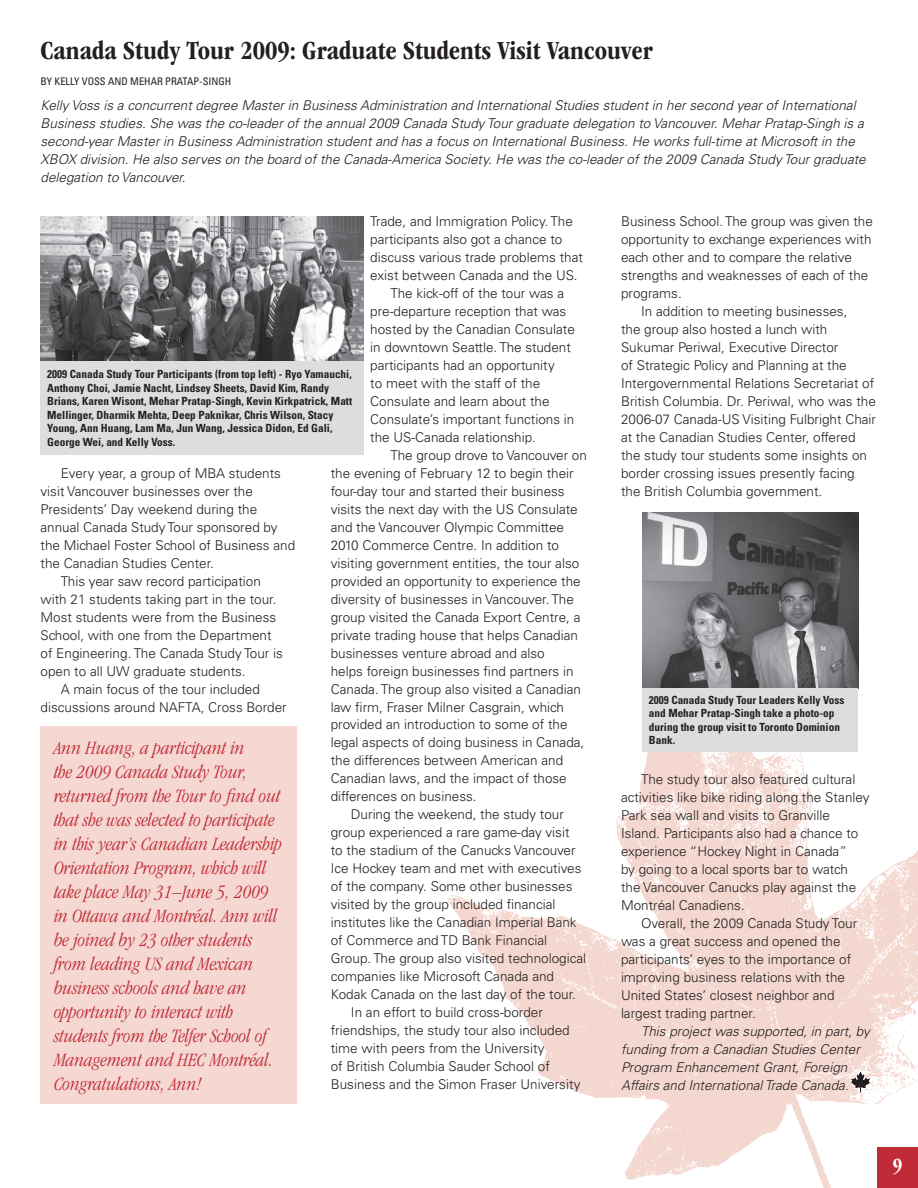
<style>
.page{position:relative;width:918px;height:1188px;background:#fff}
.page>*{position:absolute;margin:0;border:0;box-sizing:border-box;transform-origin:0 0}
.t1{font:700 condensed 27px "ITC Garamond Std";color:#231f20}
.t2{font:700 condensed 21px "ITC Garamond Std";color:#fff}
.t3{font:italic 300 condensed 19.5px/24px "ITC Garamond Std";color:#bf2b37}
.t4{font:300 13.5px/18px "Univers LT Std";color:#231f20}
.t5{font:italic 300 13.5px/18px "Univers LT Std";color:#231f20}
.t6{font:700 condensed 11.25px/13.5px "Univers LT Std";color:#231f20}
.t7{font:condensed 10.5px "Univers LT Std";color:#231f20}
</style>
<div class="page">
<img style="left:444px;top:640px;width:474px;height:548px">
<div style="left:878px;top:1148px;width:40px;height:40px;background:#bf2b37"></div>
<div style="left:40px;top:726px;width:257px;height:378px;background:#f5d8d1"></div>
<img style="left:851px;top:1072px;width:19px;height:20px">
<img style="left:642px;top:512px;width:216px;height:176px">
<div style="left:642px;top:688px;width:216px;height:64px;background:#dcdddf"></div>
<img style="left:40px;top:216px;width:324px;height:145px">
<div style="left:40px;top:361px;width:324px;height:93px;background:#dcdddf"></div>
<h1 class="t1" style="left:40px;top:36px;width:614px">Canada Study Tour 2009: Graduate Students Visit Vancouver</h1>
<p class="t7" style="left:40px;top:75px;width:192px">BY KELLY VOSS AND M EHAR PRATAP-SINGH</p>
<p class="t5" style="left:40px;top:96px;width:827px">Kelly Voss is a concurrent degree Master in Business Administration and International Studies student in her second year of International Business studies. She was the co-leader of the annual 2009 Canada Study Tour graduate delegation to Vancouver. Mehar Pratap-Singh is a second-year Master in Business Administration student and has a focus on International Business. He works full-time at Microsoft in the XBOX division. He also serves on the board of the Canada-America Society. He was the co-leader of the 2009 Canada Study Tour graduate delegation to Vancouver.</p>
<p class="t4" style="left:370px;top:212px;width:204px">Trade, and Immigration Policy. The</p>
<p class="t4" style="left:370px;top:230px;width:194px">participants also got a chance to</p>
<p class="t4" style="left:370px;top:248px;width:214px">discuss various trade problems that</p>
<p class="t4" style="left:370px;top:266px;width:209px">exist between Canada and the US.</p>
<p class="t4" style="left:390px;top:284px;width:175px">The kick-off of the tour was a</p>
<p class="t4" style="left:370px;top:302px;width:197px">pre-departure reception that was</p>
<p class="t4" style="left:370px;top:320px;width:206px">hosted by the Canadian Consulate</p>
<p class="t4" style="left:370px;top:338px;width:202px">in downtown Seattle. The student</p>
<p class="t4" style="left:370px;top:356px;width:186px">participants had an opportunity</p>
<p class="t4" style="left:370px;top:374px;width:171px">to meet with the staff of the</p>
<p class="t4" style="left:370px;top:392px;width:181px">Consulate and learn about the</p>
<p class="t4" style="left:370px;top:410px;width:206px">Consulate’s important functions in</p>
<p class="t4" style="left:370px;top:428px;width:167px">the US-Canada relationship.</p>
<p class="t4" style="left:390px;top:446px;width:198px">The group drove to Vancouver on</p>
<p class="t4" style="left:331px;top:464px;width:245px">the evening of February 12 to begin their</p>
<p class="t4" style="left:331px;top:482px;width:235px">four-day tour and started their business</p>
<p class="t4" style="left:331px;top:500px;width:249px">visits the next day with the US Consulate</p>
<p class="t4" style="left:331px;top:518px;width:235px">and the Vancouver Olympic Committee</p>
<p class="t4" style="left:331px;top:536px;width:230px">2010 Commerce Centre. In addition to</p>
<p class="t4" style="left:331px;top:554px;width:250px">visiting government entities, the tour also</p>
<p class="t4" style="left:331px;top:572px;width:251px">provided an opportunity to experience the</p>
<p class="t4" style="left:331px;top:590px;width:245px">diversity of businesses in Vancouver. The</p>
<p class="t4" style="left:331px;top:608px;width:251px">group visited the Canada Export Centre, a</p>
<p class="t4" style="left:331px;top:626px;width:249px">private trading house that helps Canadian</p>
<p class="t4" style="left:331px;top:644px;width:215px">businesses venture abroad and also</p>
<p class="t4" style="left:331px;top:662px;width:244px">helps foreign businesses find partners in</p>
<p class="t4" style="left:331px;top:680px;width:252px">Canada. The group also visited a Canadian</p>
<p class="t4" style="left:331px;top:698px;width:235px">law firm, Fraser Milner Casgrain, which</p>
<p class="t4" style="left:331px;top:716px;width:238px">provided an introduction to some of the</p>
<p class="t4" style="left:331px;top:734px;width:255px">legal aspects of doing business in Canada,</p>
<p class="t4" style="left:331px;top:752px;width:234px">the differences between American and</p>
<p class="t4" style="left:331px;top:770px;width:238px">Canadian laws, and the impact of those</p>
<p class="t4" style="left:331px;top:788px;width:147px">differences on business.</p>
<p class="t4" style="left:351px;top:806px;width:214px">During the weekend, the study tour</p>
<p class="t4" style="left:331px;top:824px;width:240px">group experienced a rare game-day visit</p>
<p class="t4" style="left:331px;top:842px;width:246px">to the stadium of the Canucks Vancouver</p>
<p class="t4" style="left:331px;top:860px;width:252px">Ice Hockey team and met with executives</p>
<p class="t4" style="left:331px;top:878px;width:243px">of the company. Some other businesses</p>
<p class="t4" style="left:331px;top:896px;width:226px">visited by the group included financial</p>
<p class="t4" style="left:331px;top:914px;width:247px">institutes like the Canadian Imperial Bank</p>
<p class="t4" style="left:331px;top:932px;width:218px">of Commerce and TD Bank Financial</p>
<p class="t4" style="left:331px;top:950px;width:257px">Group. The group also visited technological</p>
<p class="t4" style="left:331px;top:968px;width:225px">companies like Microsoft Canada and</p>
<p class="t4" style="left:331px;top:986px;width:247px">Kodak Canada on the last day of the tour.</p>
<p class="t4" style="left:351px;top:1004px;width:193px">In an effort to build cross-border</p>
<p class="t4" style="left:331px;top:1022px;width:240px">friendships, the study tour also included</p>
<p class="t4" style="left:331px;top:1040px;width:215px">time with peers from the University</p>
<p class="t4" style="left:331px;top:1058px;width:221px">of British Columbia Sauder School of</p>
<p class="t4" style="left:331px;top:1076px;width:251px">Business and the Simon Fraser University</p>
<p class="t6" style="left:47px;top:367px;width:306px">2009 Canada Study Tour Participants (from top left) - Ryo Yamauchi, Anthony Choi, Jamie Nacht, Lindsey Sheets, David Kim, Randy Brians, Karen Wisont, Mehar Pratap-Singh, Kevin Kirkpatrick, Matt Mellinger, Dharmik Mehta, Deep Paknikar, Chris Wilson, Stacy Young, Ann Huang, Lam Ma, Jun Wang, Jessica Didon, Ed Gali, George Wei, and Kelly Voss.</p>
<p class="t4" style="left:61px;top:464px;width:222px">Every year, a group of MBA students</p>
<p class="t4" style="left:41px;top:482px;width:214px">visit Vancouver businesses over the</p>
<p class="t4" style="left:41px;top:500px;width:218px">Presidents’ Day weekend during the</p>
<p class="t4" style="left:41px;top:518px;width:239px">annual Canada Study Tour sponsored by</p>
<p class="t4" style="left:41px;top:536px;width:256px">the Michael Foster School of Business and</p>
<p class="t4" style="left:41px;top:554px;width:175px">the Canadian Studies Center.</p>
<p class="t4" style="left:61px;top:572px;width:202px">This year saw record participation</p>
<p class="t4" style="left:41px;top:590px;width:237px">with 21 students taking part in the tour.</p>
<p class="t4" style="left:41px;top:608px;width:237px">Most students were from the Business</p>
<p class="t4" style="left:41px;top:626px;width:233px">School, with one from the Department</p>
<p class="t4" style="left:41px;top:644px;width:244px">of Engineering. The Canada Study Tour is</p>
<p class="t4" style="left:41px;top:662px;width:207px">open to all UW graduate students.</p>
<p class="t4" style="left:61px;top:680px;width:201px">A main focus of the tour included</p>
<p class="t4" style="left:41px;top:698px;width:248px">discussions around NAFTA, Cross Border</p>
<p class="t3" style="left:54px;top:736px;width:229px">Ann Huang, a participant in<br>the 2009 Canada Study Tour, returned from the Tour to find out that she was selected to participate in this year’s Canadian Leadership<br>Orientation Program, which will take place May 31–June 5, 2009 in Ottawa and Montréal. Ann will be joined by 23 other students from leading US and Mexican business schools and have an opportunity to interact with students from the Telfer School of<br>Management and HEC Montréal.<br>Congratulations, Ann!</p>
<p class="t4" style="left:621px;top:212px;width:254px">Business School. The group was given the</p>
<p class="t4" style="left:621px;top:230px;width:252px">opportunity to exchange experiences with</p>
<p class="t4" style="left:621px;top:248px;width:232px">each other and to compare the relative</p>
<p class="t4" style="left:621px;top:266px;width:249px">strengths and weaknesses of each of the</p>
<p class="t4" style="left:621px;top:284px;width:62px">programs.</p>
<p class="t4" style="left:641px;top:302px;width:208px">In addition to meeting businesses,</p>
<p class="t4" style="left:621px;top:320px;width:208px">the group also hosted a lunch with</p>
<p class="t4" style="left:621px;top:338px;width:219px">Sukumar Periwal, Executive Director</p>
<p class="t4" style="left:621px;top:356px;width:227px">of Strategic Policy and Planning at the</p>
<p class="t4" style="left:621px;top:374px;width:255px">Intergovernmental Relations Secretariat of</p>
<p class="t4" style="left:621px;top:392px;width:256px">British Columbia. Dr. Periwal, who was the</p>
<p class="t4" style="left:621px;top:410px;width:257px">2006-07 Canada-US Visiting Fulbright Chair</p>
<p class="t4" style="left:621px;top:428px;width:236px">at the Canadian Studies Center, offered</p>
<p class="t4" style="left:621px;top:446px;width:248px">the study tour students some insights on</p>
<p class="t4" style="left:621px;top:464px;width:235px">border crossing issues presently facing</p>
<p class="t4" style="left:621px;top:482px;width:203px">the British Columbia government.</p>
<p class="t6" style="left:649px;top:693px;width:197px">2009 Canada Study Tour Leaders Kelly Voss and Mehar Pratap-Singh take a photo-op during the group visit to Toronto Dominion<br>Bank.</p>
<p class="t4" style="left:621px;top:770px;width:250px;text-indent:20px">The study tour also featured cultural activities like bike riding along the Stanley Park sea wall and visits to Granville Island. Participants also had a chance to experience “Hockey Night in Canada”<br>by going to a local sports bar to watch the Vancouver Canucks play against the Montréal Canadiens.</p>
<p class="t4" style="left:621px;top:914px;width:238px;text-indent:20px">Overall, the 2009 Canada Study Tour was a great success and opened the participants’ eyes to the importance of improving business relations with the United States’ closest neighbor and largest trading partner.</p>
<p class="t5" style="left:621px;top:1022px;width:250px;text-indent:20px">This project was supported, in part, by funding from a Canadian Studies Center Program Enhancement Grant, Foreign Affairs and International Trade Canada.</p>
<h2 class="t2" style="left:893px;top:1154px;width:11px">9</h2>
</div>
